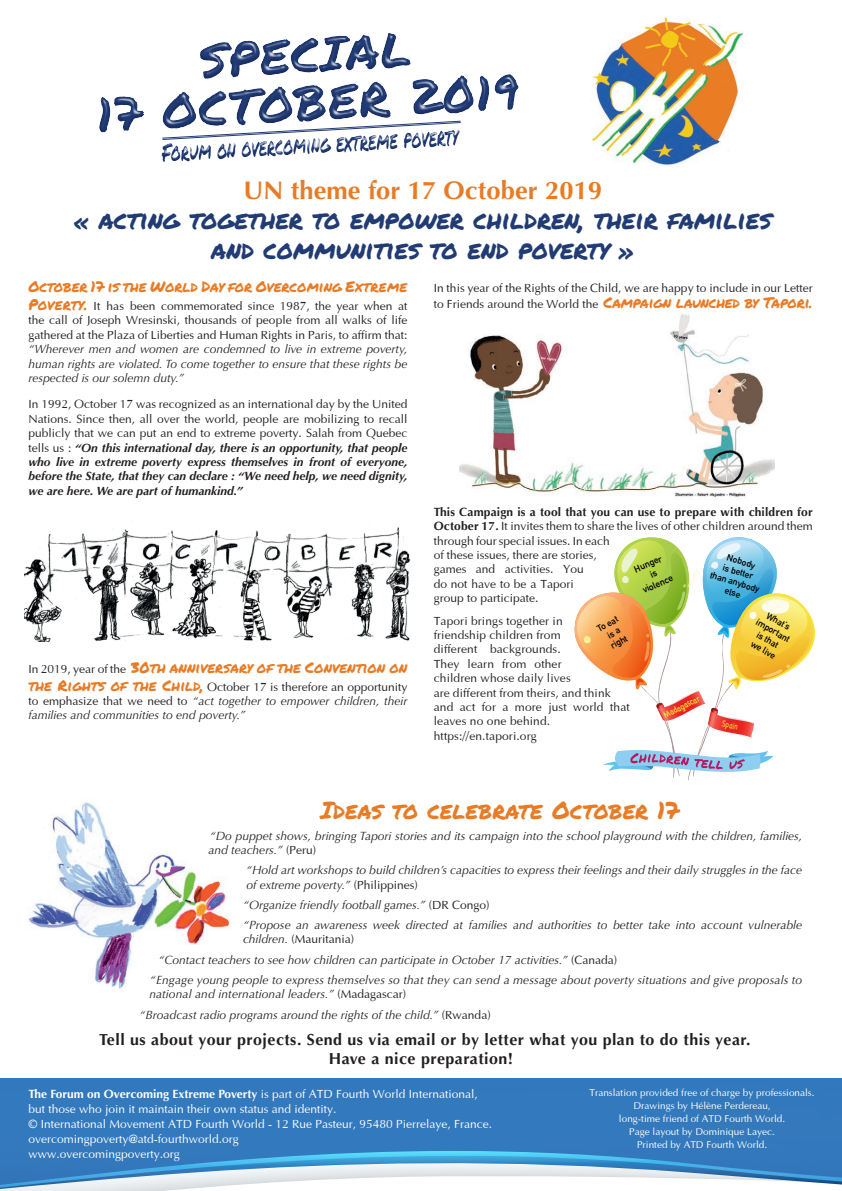
<style>
.page{position:relative;width:842px;height:1191px;background:#fff}
.page>*{position:absolute;margin:0;border:0;box-sizing:border-box;transform-origin:0 0}
.t1{font:48px/48px "Permanent Marker";color:#213b74;text-align:center}
.t2{font:26px/30px "Permanent Marker";color:#213b74;text-align:center}
.t3{font:700 25.5px "Optima";letter-spacing:.005em;color:#e87c26}
.t4{font:25px "Permanent Marker";color:#213b74;scale:.65 1}
.t5{font:24px "Permanent Marker";letter-spacing:.01em;color:#e87c26}
.t6{font:700 16px/19.2px "Optima";letter-spacing:.03em;color:#231f20;text-align:center}
.t7{font:15px "Permanent Marker";color:#e87c26}
.t8{font:italic 12px/14.4px "Optima";color:#231f20}
.t9{font:12px/14.4px "Optima";color:#231f20}
.t10{font:italic 700 12px/14.4px "Optima";color:#231f20;text-align:justify}
.t11{font:12px/15px "Optima";color:#fff}
.t12{font:10px/13px "Optima";color:#fff;text-align:center}
.t13{font:700 9.4px/11px "DIN Alternate";color:#000001;text-align:center}
.t14{font:700 9.2px/10.7px "DIN Alternate";color:#000001;text-align:center}
.t15{font:9.2px "Chalkboard SE";color:#edea3b;scale:.79 1}
.t16{font:9.2px "Chalkboard";color:#e4e538;scale:.73 1}
.s1{font-family:"Permanent Marker";font-size:15px;color:#e87c26}
.s2{font-weight:400;font-style:normal}
.s3{font-family:"Optima";font-size:12px;color:#231f20}
.s4{font-family:"Permanent Marker";font-style:normal;font-size:15px;color:#e87c26}
.s5{font-style:normal}
.s6{font-weight:700}
.s7{font-style:italic}
</style>
<div class="page">
<img style="left:25px;top:527px;width:385px;height:114px">
<img style="left:28px;top:802px;width:202px;height:187px">
<img style="left:459px;top:314px;width:315px;height:186px">
<svg style="left:574px;top:537px;width:242px;height:243px"></svg>
<svg style="left:99px;top:33px;width:419px;height:129px"></svg>
<svg style="left:161px;top:120px;width:301px;height:20px"></svg>
<img style="left:591px;top:17px;width:153px;height:148px">
<div style="left:0;top:1079px;width:842px;height:72px;background:#3379bd"></div>
<svg style="left:0;top:1151px;width:842px;height:40px"></svg>
<h1 class="t1" style="left:94px;top:41px;width:423px;rotate:-3deg">SPECIAL<br>17 OCTOBER 2019</h1>
<h3 class="t4" style="left:161px;top:134px;width:458px;rotate:-3deg">Forum on overcoming extreme poverty</h3>
<h3 class="t3" style="left:244px;top:176px;width:360px">UN theme for 17 October 2019</h3>
<h2 class="t2" style="left:75px;top:204px;width:698px">« acting together to empower children, their families and communities to end poverty »</h2>
<p class="t7" style="left:28px;top:275px;width:381px">October 17 is the World Day for Overcoming Extreme</p>
<p class="t9" style="left:28px;top:298px;width:381px;text-align:justify"><span class="s1">Poverty.</span> It has been commemorated since 1987, the year when at the call of Joseph Wresinski, thousands of people from all walks of life gathered at the Plaza of Liberties and Human Rights in Paris, to affirm that:</p>
<p class="t8" style="left:28px;top:342px;width:381px;text-align:justify">“Wherever men and women are condemned to live in extreme poverty, human rights are violated. To come together to ensure that these rights be respected is our solemn duty.”</p>
<p class="t10" style="left:28px;top:397px;width:381px"><span class="s2">In 1992, October 17 was recognized as an international day by the United Nations. Since then, all over the world, people are mobilizing to recall publicly that we can put an end to extreme poverty. Salah from Quebec tells us :</span> “On this international day, there is an opportunity, that people who live in extreme poverty express themselves in front of everyone, before the State, that they can declare : “We need help, we need dignity, we are here. We are part of humankind.”</p>
<p class="t7" style="left:28px;top:656px;width:380px"><span class="s3">In 2019, year of the</span> 30th anniversary of the Convention on</p>
<p class="t8" style="left:28px;top:679px;width:381px;text-align:justify"><span class="s4">the Rights of the Child,</span> <span class="s5">October 17 is therefore an opportunity to emphasize that we need to</span> “act together to empower children, their families and communities to end poverty.”</p>
<p class="t9" style="left:434px;top:279px;width:381px;line-height:16px">In this year of the Rights of the Child, we are happy to include in our Letter to Friends around the World the <span class="s1">Campaign launched by Tapori.</span></p>
<p class="t9" style="left:434px;top:503px;width:381px"><span class="s6">This Campaign is a tool that you can use to prepare with children for October 17.</span> It invites them to share the lives of other children around them through four special issues. In each<br>of these issues, there are stories,<br>games and activities. You<br>do not have to be a Tapori<br>group to participate.</p>
<p class="t9" style="left:434px;top:612px;width:198px">Tapori brings together in<br>friendship children from<br>different backgrounds.<br>They learn from other<br>children whose daily lives<br>are different from theirs, and think and act for a more just world that leaves no one behind. https://en.tapori.org</p>
<p class="t14" style="left:718px;top:548px;width:53px;rotate:17deg">Nobody<br>is better<br>than anybody else</p>
<p class="t13" style="left:632px;top:564px;width:34px;rotate:-24deg">Hunger is violence</p>
<p class="t14" style="left:765px;top:606px;width:39px;rotate:30deg">What’s important is that<br>we live</p>
<p class="t14" style="left:595px;top:624px;width:24px;rotate:-29deg">To eat is a right</p>
<p class="t15" style="left:661px;top:708px;width:51px;rotate:-27deg">Madagascar</p>
<p class="t16" style="left:723px;top:718px;width:24px;rotate:11deg">Spain</p>
<h3 class="t5" style="left:320px;top:792px;width:360px">Ideas to celebrate October 17</h3>
<p class="t8" style="left:208px;top:828px;width:595px">“Do puppet shows, bringing Tapori stories and its campaign into the school playground with the children, families, and teachers.” <span class="s5">(Peru)</span></p>
<p class="t8" style="left:246px;top:863px;width:558px">“Hold art workshops to build children’s capacities to express their feelings and their daily struggles in the face of extreme poverty.” <span class="s5">(Philippines)</span></p>
<p class="t8" style="left:243px;top:895px;width:560px;line-height:20px">“Organize friendly football games.” <span class="s5">(DR Congo)<br></span>“Propose an awareness week directed at families and authorities to better take into account vulnerable</p>
<p class="t9" style="left:243px;top:931px;width:113px"><span class="s7">children.</span> (Mauritania)</p>
<p class="t8" style="left:158px;top:952px;width:460px">“Contact teachers to see how children can participate in October 17 activities.” <span class="s5">(Canada)</span></p>
<p class="t8" style="left:150px;top:973px;width:654px">“Engage young people to express themselves so that they can send a message about poverty situations and give proposals to</p>
<p class="t8" style="left:139px;top:984px;width:353px;line-height:20.4px;text-indent:10px">national and international leaders.” <span class="s5">(Madagascar)<br></span>“Broadcast radio programs around the rights of the child.” <span class="s5">(Rwanda)</span></p>
<h3 class="t6" style="left:99px;top:1030px;width:653px">Tell us about your projects. Send us via email or by letter what you plan to do this year.<br>Have a nice preparation!</h3>
<p class="t11" style="left:28px;top:1085px;width:465px"><span class="s6">The Forum on Overcoming Extreme Poverty</span> is part of ATD Fourth World International, but those who join it maintain their own status and identity.<br>© International Movement ATD Fourth World - 12 Rue Pasteur, 95480 Pierrelaye, France. overcomingpoverty@atd-fourthworld.org<br>www.overcomingpoverty.org</p>
<p class="t12" style="left:589px;top:1085px;width:227px">Translation provided free of charge by professionals.<br>Drawings by Hélène Perdereau,<br>long-time friend of ATD Fourth World.<br>Page layout by Dominique Layec.<br>Printed by ATD Fourth World.</p>
</div>
